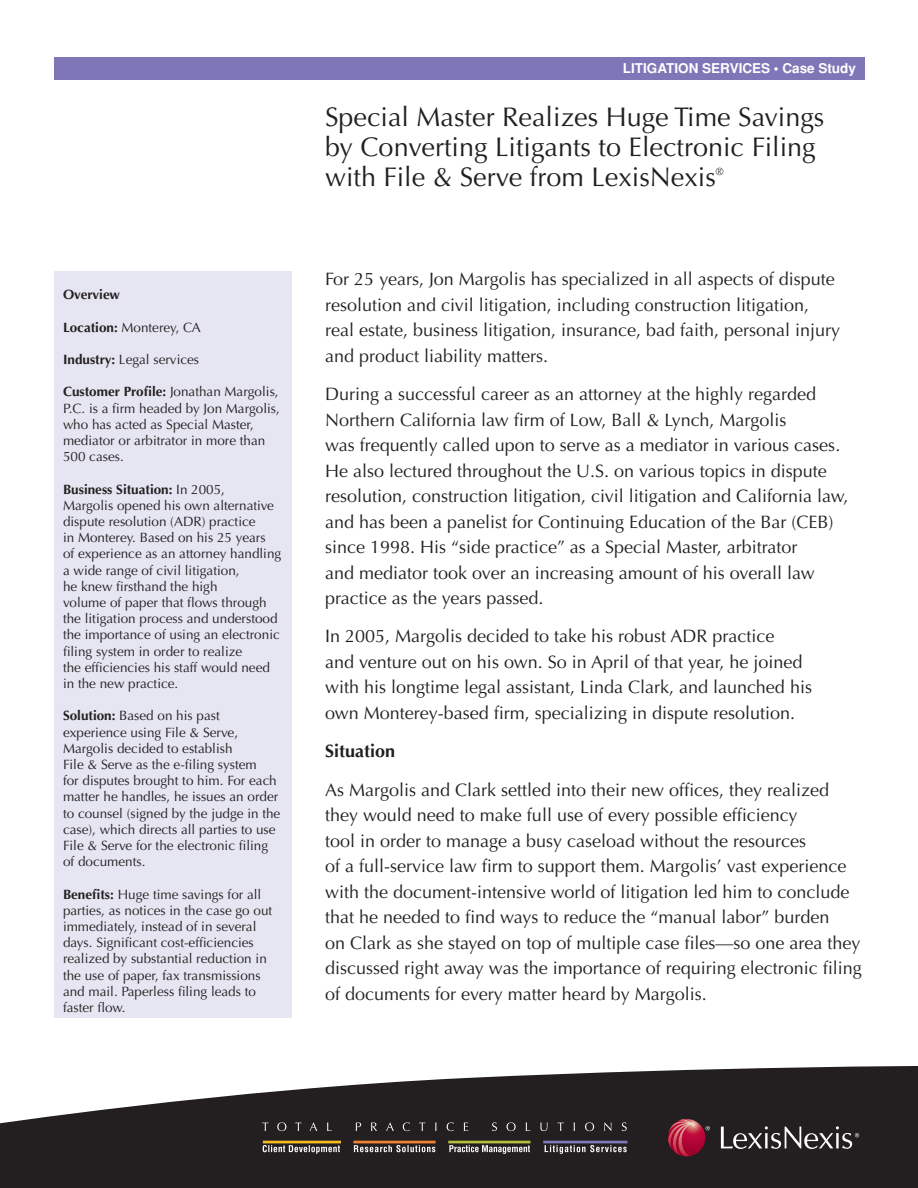
<style>
.page{position:relative;width:918px;height:1188px;background:#fff}
.page>*{position:absolute;margin:0;border:0;box-sizing:border-box;transform-origin:0 0}
.Heading{font:27px/30px "Optima";color:#231f20}
.text{font:18px/25.5px "Optima";color:#231f20}
.text-2{font:700 18px "Optima";color:#231f20}
.t1{font:13.5px/16.2px "Optima";color:#231f20}
.Heading-2{font:700 13.5px "Helvetica";color:#fff}
.t2{font:700 13.5px "Optima";color:#231f20}
.Heading-3{font:10.5px "Optima";color:#231f20}
.s1{font-weight:700}
</style>
<div class="page">
<svg style="left:0;top:1066px;width:918px;height:122px;fill:#231f20"></svg>
<svg style="left:262px;top:1122px;width:365px;height:9px;background:#383435"></svg>
<hr style="left:543px;top:1141px;width:84px;height:2px;background:#7e78b5">
<hr style="left:448px;top:1141px;width:83px;height:2px;background:#b2be3c">
<hr style="left:353px;top:1141px;width:83px;height:2px;background:#f18231">
<hr style="left:263px;top:1141px;width:78px;height:2px;background:#f7bc21">
<svg style="left:263px;top:1145px;width:364px;height:9px;background:#5e5b5c"></svg>
<div style="left:54px;top:57px;width:811px;height:23px;background:#7f76b7"></div>
<svg style="left:668px;top:1119px;width:37px;height:37px"></svg>
<svg style="left:668px;top:1119px;width:30px;height:37px"></svg>
<svg style="left:706px;top:1126px;width:4px;height:4px"></svg>
<svg style="left:721px;top:1126px;width:138px;height:23px;background:#555152"></svg>
<div style="left:54px;top:272px;width:237px;height:746px;background:#e6e5f2"></div>
<p class="t2" style="left:63px;top:287px;width:59px">Overview</p>
<p class="t1" style="left:63px;top:319px;width:139px"><span class="s1">Location:</span> Monterey, CA</p>
<p class="t1" style="left:63px;top:352px;width:138px"><span class="s1">Industry:</span> Legal services</p>
<p class="t1" style="left:63px;top:384px;width:218px"><span class="s1">Customer Profile:</span> Jonathan Margolis,<br>P.C. is a firm headed by Jon Margolis, who has acted as Special Master, mediator or arbitrator in more than<br>500 cases.</p>
<p class="t1" style="left:63px;top:481px;width:220px"><span class="s1">Business Situation:</span> In 2005,<br>Margolis opened his own alternative dispute resolution (ADR) practice<br>in Monterey. Based on his 25 years<br>of experience as an attorney handling a wide range of civil litigation,<br>he knew firsthand the high<br>volume of paper that flows through the litigation process and understood the importance of using an electronic filing system in order to realize<br>the efficiencies his staff would need in the new practice.</p>
<p class="t1" style="left:63px;top:708px;width:219px"><span class="s1">Solution:</span> Based on his past experience using File &amp; Serve,<br>Margolis decided to establish<br>File &amp; Serve as the e-filing system<br>for disputes brought to him. For each matter he handles, he issues an order to counsel (signed by the judge in the case), which directs all parties to use<br>File &amp; Serve for the electronic filing of documents.</p>
<p class="t1" style="left:63px;top:886px;width:211px"><span class="s1">Benefits:</span> Huge time savings for all parties, as notices in the case go out immediately, instead of in several days. Significant cost-efficiencies realized by substantial reduction in the use of paper, fax transmissions and mail. Paperless filing leads to faster flow.</p>
<p class="Heading-2" style="left:623px;top:60px;width:235px">LITIGATION SERVICES • Case Study</p>
<p class="Heading" style="left:325px;top:102px;width:501px">Special Master Realizes Huge Time Savings by Converting Litigants to Electronic Filing with File &amp; Serve from LexisNexis</p>
<p class="Heading-3" style="left:716px;top:166px;width:9px">®</p>
<p class="text" style="left:325px;top:266px;width:517px">For 25 years, Jon Margolis has specialized in all aspects of dispute resolution and civil litigation, including construction litigation, real estate, business litigation, insurance, bad faith, personal injury and product liability matters.</p>
<p class="text" style="left:325px;top:381px;width:525px">During a successful career as an attorney at the highly regarded Northern California law firm of Low, Ball &amp; Lynch, Margolis<br>was frequently called upon to serve as a mediator in various cases.<br>He also lectured throughout the U.S. on various topics in dispute resolution, construction litigation, civil litigation and California law, and has been a panelist for Continuing Education of the Bar (CEB) since 1998. His “side practice” as a Special Master, arbitrator<br>and mediator took over an increasing amount of his overall law practice as the years passed.</p>
<p class="text" style="left:325px;top:624px;width:488px">In 2005, Margolis decided to take his robust ADR practice<br>and venture out on his own. So in April of that year, he joined with his longtime legal assistant, Linda Clark, and launched his own Monterey-based firm, specializing in dispute resolution.</p>
<p class="text-2" style="left:325px;top:741px;width:72px">Situation</p>
<p class="text" style="left:325px;top:777px;width:538px">As Margolis and Clark settled into their new offices, they realized they would need to make full use of every possible efficiency<br>tool in order to manage a busy caseload without the resources<br>of a full-service law firm to support them. Margolis’ vast experience with the document-intensive world of litigation led him to conclude that he needed to find ways to reduce the “manual labor” burden<br>on Clark as she stayed on top of multiple case files—so one area they discussed right away was the importance of requiring electronic filing of documents for every matter heard by Margolis.</p>
</div>
